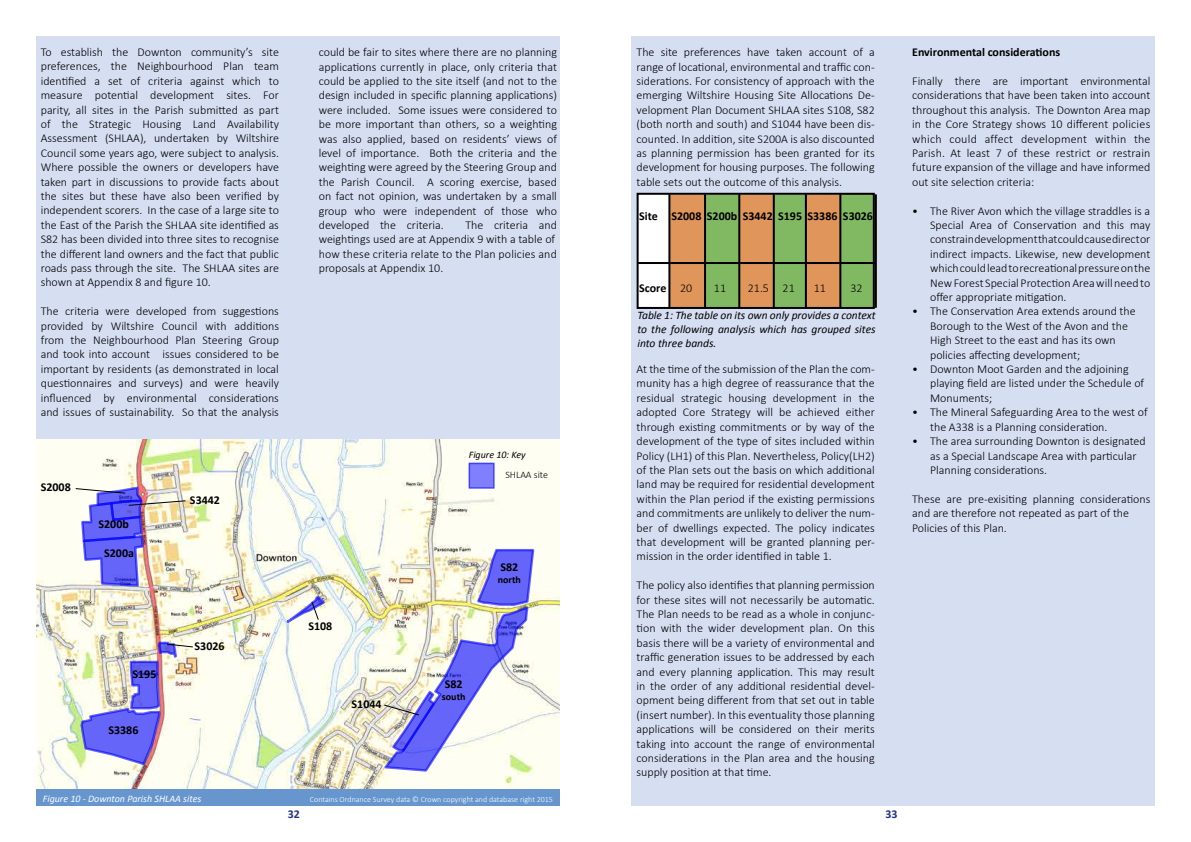
<style>
.page{position:relative;width:1191px;height:842px;background:#fff}
.page>*{position:absolute;margin:0;border:0;box-sizing:border-box;transform-origin:0 0}
.t1{font:300 12px/14.4px "Calibri";color:#000;text-align:justify}
.t2{font:700 12px "Calibri";color:#000}
.t3{font:700 12px "Calibri";color:#283583}
.t4{font:italic 11.5px/14.1px "Calibri";color:#000;text-align:justify}
.t5{font:11.3px "Century Gothic";color:#000}
.t6{font:italic 10px "Calibri";color:#fdfdfd}
.t7{font:italic 10px "Calibri";color:#000}
.t8{font:700 10px "Calibri";color:#000}
.t9{font:300 10px "Calibri";color:#000}
.t10{font:300 8px "Calibri";color:#fff}
.s1{font-weight:300}
</style>
<div class="page">
<div style="left:36px;top:36px;width:523px;height:770px;background:#d6def2"></div>
<div style="left:631px;top:36px;width:524px;height:770px;background:#d6def2"></div>
<div style="left:638px;top:194px;width:31px;height:113px;background:#fff"></div>
<div style="left:669px;top:195px;width:207px;height:112px;background:#e0955a"></div>
<div style="left:705px;top:195px;width:34px;height:112px;background:#81b962"></div>
<div style="left:774px;top:195px;width:32px;height:112px;background:#81b962"></div>
<div style="left:840px;top:194px;width:35px;height:113px;background:#81b962"></div>
<div style="left:636px;top:193px;width:238px;height:116px;border:2px solid #000"></div>
<hr style="left:637px;top:262px;width:238px;height:2px;background:#000">
<hr style="left:668px;top:194px;width:2px;height:114px;background:#000">
<hr style="left:704px;top:194px;width:2px;height:114px;background:#000">
<hr style="left:738px;top:194px;width:2px;height:114px;background:#000">
<hr style="left:772px;top:194px;width:2px;height:114px;background:#000">
<hr style="left:805px;top:194px;width:2px;height:114px;background:#000">
<hr style="left:839px;top:194px;width:2px;height:114px;background:#000">
<hr style="left:874px;top:194px;width:2px;height:114px;background:#000">
<div style="left:36px;top:788px;width:523px;height:18px;background:#6796cf"></div>
<img style="left:36px;top:439px;width:523px;height:349px">
<img style="left:381px;top:548px;width:155px;height:225px">
<svg style="left:284px;top:593px;width:43px;height:32px"></svg>
<img style="left:79px;top:640px;width:115px;height:127px">
<img style="left:75px;top:485px;width:111px;height:103px">
<svg style="left:469px;top:463px;width:25px;height:25px"></svg>
<p class="t1" style="left:41px;top:44px;width:240px">To establish the Downton community’s site preferences, the Neighbourhood Plan team identified a set of criteria against which to measure potential development sites. For parity, all sites in the Parish submitted as part of the Strategic Housing Land Availability Assessment (SHLAA), undertaken by Wiltshire Council some years ago, were subject to analysis.<br>Where possible the owners or developers have taken part in discussions to provide facts about the sites but these have also been verified by independent scorers. In the case of a large site to the East of the Parish the SHLAA site identified as S82 has been divided into three sites to recognise the different land owners and the fact that public roads pass through the site. The SHLAA sites are shown at Appendix 8 and figure 10.</p>
<p class="t1" style="left:41px;top:304px;width:240px">The criteria were developed from suggestions provided by Wiltshire Council with additions from the Neighbourhood Plan Steering Group and took into account issues considered to be important by residents (as demonstrated in local questionnaires and surveys) and were heavily influenced by environmental considerations and issues of sustainability. So that the analysis</p>
<p class="t2" style="left:41px;top:479px;width:32px">S2008</p>
<p class="t2" style="left:99px;top:517px;width:32px">S200b</p>
<p class="t2" style="left:104px;top:546px;width:31px">S200a</p>
<p class="t2" style="left:133px;top:666px;width:25px">S195</p>
<p class="t2" style="left:108px;top:722px;width:32px">S3386</p>
<p class="t2" style="left:190px;top:492px;width:32px">S3442</p>
<p class="t2" style="left:195px;top:639px;width:32px">S3026</p>
<p class="t1" style="left:319px;top:44px;width:240px">could be fair to sites where there are no planning applications currently in place, only criteria that could be applied to the site itself (and not to the design included in specific planning applications) were included. Some issues were considered to be more important than others, so a weighting was also applied, based on residents’ views of level of importance. Both the criteria and the weighting were agreed by the Steering Group and the Parish Council. A scoring exercise, based on fact not opinion, was undertaken by a small group who were independent of those who developed the criteria.</p>
<p class="t1" style="left:319px;top:217px;width:240px;text-align:left;text-indent:147px">The criteria and weightings used are at Appendix 9 with a table of how these criteria relate to the Plan policies and proposals at Appendix 10.</p>
<p class="t1" style="left:636px;top:44px;width:240px">The site preferences have taken account of a range of locational, environmental and traffic con&shy;siderations. For consistency of approach with the emerging Wiltshire Housing Site Allocations De&shy;velopment Plan Document SHLAA sites S108, S82 (both north and south) and S1044 have been dis&shy;counted. In addition, site S200A is also discounted as planning permission has been granted for its development for housing purposes. The following table sets out the outcome of this analysis.</p>
<p class="t2" style="left:639px;top:208px;width:235px">Site S2008 S200b S3442 S195 S3386 S3026</p>
<p class="t2" style="left:639px;top:280px;width:54px">Score <span class="s1">20</span></p>
<p class="t1" style="left:714px;top:280px;width:14px">11</p>
<p class="t1" style="left:748px;top:280px;width:48px">21.5 21</p>
<p class="t1" style="left:813px;top:280px;width:14px">11</p>
<p class="t1" style="left:850px;top:280px;width:14px">32</p>
<p class="t4" style="left:637px;top:308px;width:240px">Table 1: The table on its own only provides a context to the following analysis which has grouped sites into three bands.</p>
<p class="t2" style="left:308px;top:619px;width:25px">S108</p>
<p class="t2" style="left:351px;top:697px;width:32px">S1044</p>
<p class="t1" style="left:636px;top:361px;width:240px">At the time of the submission of the Plan the com&shy;munity has a high degree of reassurance that the residual strategic housing development in the adopted Core Strategy will be achieved either through existing commitments or by way of the development of the type of sites included within Policy (LH1) of this Plan. Nevertheless, Policy(LH2) of the Plan sets out the basis on which additional land may be required for residential development within the Plan period if the existing permissions and commitments are unlikely to deliver the num&shy;ber of dwellings expected. The policy indicates that development will be granted planning per&shy;mission in the order identified in table 1.</p>
<p class="t1" style="left:636px;top:577px;width:240px">The policy also identifies that planning permission for these sites will not necessarily be automatic.<br>The Plan needs to be read as a whole in conjunc&shy;tion with the wider development plan. On this basis there will be a variety of environmental and traffic generation issues to be addressed by each and every planning application. This may result in the order of any additional residential devel&shy;opment being different from that set out in table (insert number). In this eventuality those planning applications will be considered on their merits taking into account the range of environmental considerations in the Plan area and the housing supply position at that time.</p>
<p class="t7" style="left:469px;top:447px;width:58px">Figure 10: Key</p>
<p class="t5" style="left:528px;top:464px;width:214px">SHLAA site eidentified in Core Strategy</p>
<p class="t9" style="left:505px;top:469px;width:44px">SHLAA site</p>
<p class="t2" style="left:500px;top:559px;width:19px">S82</p>
<p class="t8" style="left:498px;top:573px;width:25px">north</p>
<p class="t2" style="left:445px;top:676px;width:19px">S82</p>
<p class="t8" style="left:442px;top:690px;width:25px">south</p>
<p class="t5" style="left:528px;top:685px;width:237px">Area of Special Archaelogical Significance</p>
<p class="t6" style="left:43px;top:791px;width:160px">Figure 10 - Downton Parish SHLAA sites</p>
<p class="t10" style="left:310px;top:794px;width:244px">Contains Ordnance Survey data © Crown copyright and database right 2015</p>
<p class="t3" style="left:288px;top:806px;width:14px">32</p>
<p class="t3" style="left:885px;top:806px;width:14px">33</p>
<p class="t2" style="left:912px;top:45px;width:150px">Environmental considerations</p>
<p class="t1" style="left:912px;top:73px;width:240px">Finally there are important environmental considerations that have been taken into account throughout this analysis. The Downton Area map in the Core Strategy shows 10 different policies which could affect development within the Parish. At least 7 of these restrict or restrain future expansion of the village and have informed out site selection criteria:</p>
<p class="t1" style="left:930px;top:203px;width:222px;text-indent:-18px">• The River Avon which the village straddles is a Special Area of Conservation and this may constrain development that could cause direct or indirect impacts. Likewise, new development which could lead to recreational pressure on the New Forest Special Protection Area will need to offer appropriate mitigation.</p>
<p class="t1" style="left:930px;top:304px;width:207px;text-align:left;text-indent:-18px">• The Conservation Area extends around the Borough to the West of the Avon and the High Street to the east and has its own policies affecting development;</p>
<p class="t1" style="left:930px;top:361px;width:215px;text-align:left;text-indent:-18px">• Downton Moot Garden and the adjoining playing field are listed under the Schedule of<br>Monuments;</p>
<p class="t1" style="left:930px;top:404px;width:219px;text-indent:-18px">• The Mineral Safeguarding Area to the west of the A338 is a Planning consideration.</p>
<p class="t1" style="left:930px;top:433px;width:217px;text-align:left;text-indent:-18px">• The area surrounding Downton is designated as a Special Landscape Area with particular<br>Planning considerations.</p>
<p class="t1" style="left:912px;top:491px;width:240px;text-align:left">These are pre-exisiting planning considerations and are therefore not repeated as part of the<br>Policies of this Plan.</p>
</div>
